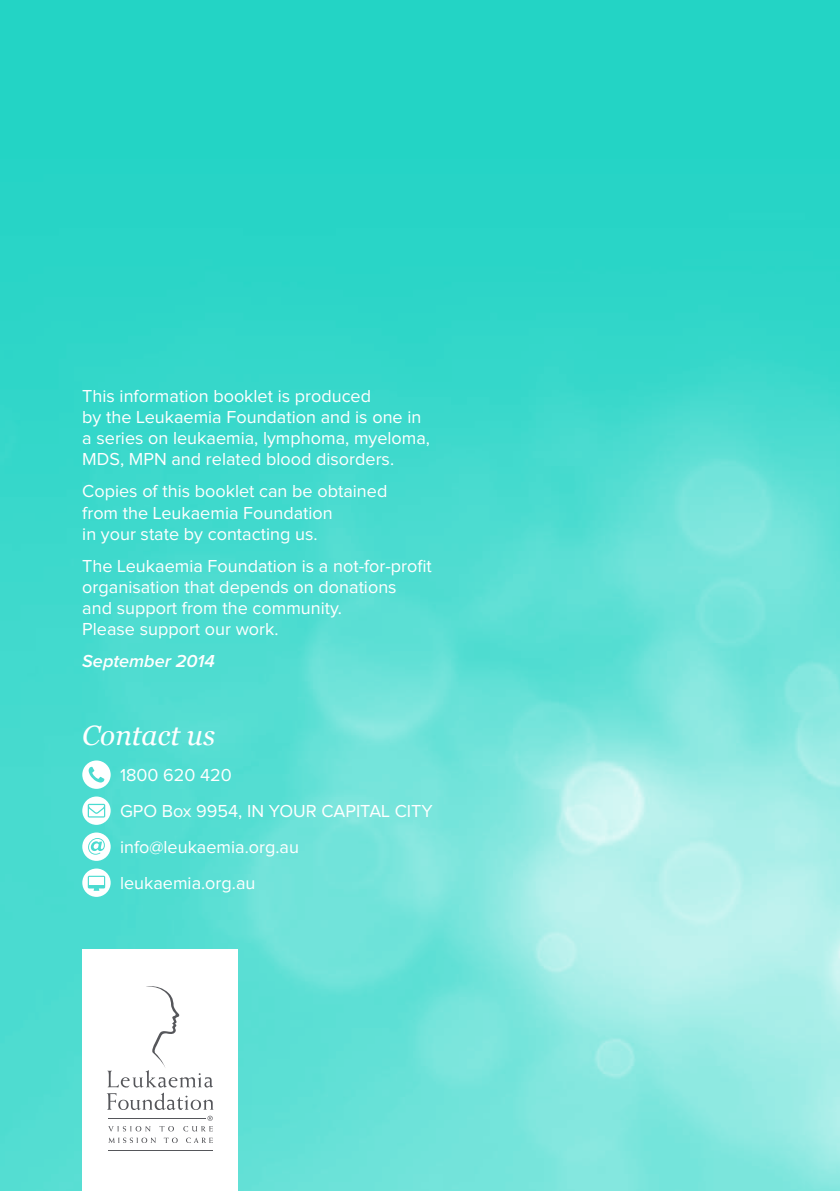
<style>
.page{position:relative;width:840px;height:1191px;background:#fff}
.page>*{position:absolute;margin:0;border:0;box-sizing:border-box;transform-origin:0 0}
.t1{font:italic 28px "Georgia";color:#fff}
.t2{font:18px/21px "Proxima Nova";color:#fff}
.t3{font:italic 600 18px "Proxima Nova";color:#fff}
</style>
<div class="page">
<img style="left:0;top:0;width:839px;height:1191px">
<svg style="left:82px;top:760px;width:29px;height:29px"></svg>
<svg style="left:82px;top:796px;width:29px;height:29px"></svg>
<svg style="left:82px;top:832px;width:29px;height:29px"></svg>
<svg style="left:82px;top:868px;width:29px;height:29px"></svg>
<div style="left:82px;top:949px;width:156px;height:242px;background:#fff"></div>
<hr style="left:108px;top:1150px;width:104px;height:1px;background:#55565a">
<svg style="left:108px;top:1126px;width:42px;height:5px"></svg>
<svg style="left:159px;top:1126px;width:15px;height:5px"></svg>
<svg style="left:183px;top:1126px;width:30px;height:5px"></svg>
<svg style="left:108px;top:1137px;width:48px;height:6px"></svg>
<svg style="left:164px;top:1137px;width:14px;height:6px"></svg>
<svg style="left:186px;top:1137px;width:27px;height:6px"></svg>
<svg style="left:107px;top:986px;width:106px;height:134px"></svg>
<p class="t2" style="left:82px;top:386px;width:349px">This information booklet is produced<br>by the Leukaemia Foundation and is one in a series on leukaemia, lymphoma, myeloma, MDS, MPN and related blood disorders.</p>
<p class="t2" style="left:82px;top:482px;width:306px">Copies of this booklet can be obtained from the Leukaemia Foundation<br>in your state by contacting us.</p>
<p class="t2" style="left:82px;top:556px;width:351px">The Leukaemia Foundation is a not-for-profit organisation that depends on donations<br>and support from the community.<br>Please support our work.</p>
<p class="t3" style="left:82px;top:653px;width:134px">September 2014</p>
<h1 class="t1" style="left:82px;top:717px;width:134px">Contact us</h1>
<p class="t2" style="left:120px;top:757px;width:314px;line-height:36px">1800 620 420<br>GPO Box 9954, IN YOUR CAPITAL CITY info@leukaemia.org.au leukaemia.org.au</p>
</div>
